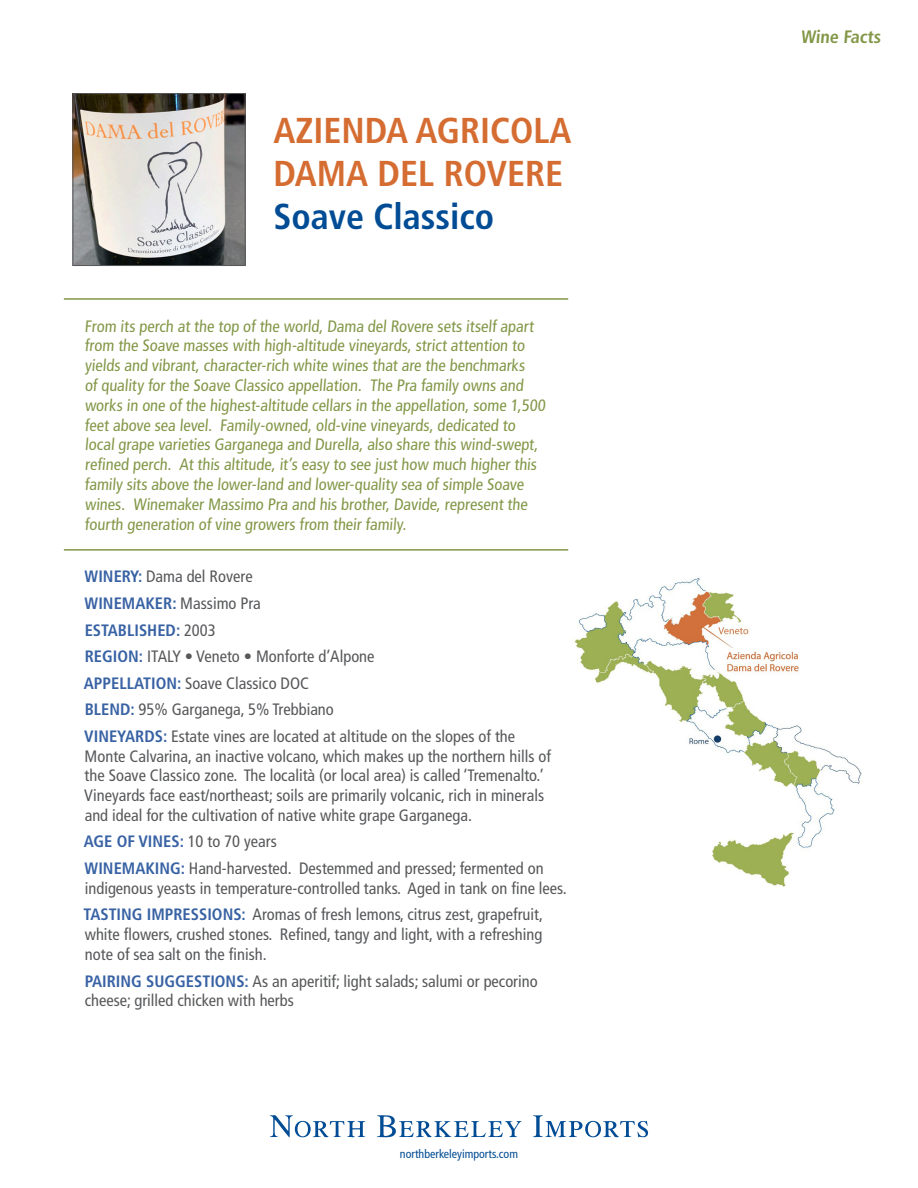
<style>
.page{position:relative;width:918px;height:1188px;background:#fff}
.page>*{position:absolute;margin:0;border:0;box-sizing:border-box;transform-origin:0 0}
.t1{font:700 condensed 36px "Frutiger LT Std";color:#d56d32}
.t2{font:700 condensed 36px "Frutiger LT Std";color:#014c95}
.t3{font:700 condensed 18px "Frutiger LT Std";color:#829747}
.info{font:condensed 16.5px/19.8px "Frutiger LT Std";color:#57585a}
.t4{font:condensed 16.5px/19.8px "Frutiger LT Std";color:#829747}
.info-2{font:700 condensed 16.5px "Frutiger LT Std";color:#3862a4}
.t5{font:condensed 12px "Frutiger LT Std";color:#014c95}
.s1{font-weight:700;color:#3862a4}
.s2{font-weight:400;color:#57585a}
</style>
<div class="page">
<img style="left:574px;top:578px;width:288px;height:309px">
<hr style="left:64px;top:298px;width:504px;height:2px;background:#829747">
<hr style="left:64px;top:549px;width:504px;height:2px;background:#829747">
<svg style="left:270px;top:1115px;width:96px;height:23px"></svg>
<svg style="left:377px;top:1115px;width:145px;height:23px"></svg>
<svg style="left:533px;top:1115px;width:116px;height:23px"></svg>
<img style="left:75px;top:95px;width:168px;height:169px">
<div style="left:73px;top:93px;width:172px;height:173px;border:1px solid #57585a"></div>
<p class="t1" style="left:274px;top:109px;width:299px">AZIENDA AGRICOLA</p>
<p class="t1" style="left:274px;top:152px;width:291px">DAMA DEL ROVERE</p>
<p class="t2" style="left:274px;top:195px;width:222px">Soave Classico</p>
<p class="t4" style="left:85px;top:316px;width:464px">From its perch at the top of the world, Dama del Rovere sets itself apart from the Soave masses with high-altitude vineyards, strict attention to yields and vibrant, character-rich white wines that are the benchmarks<br>of quality for the Soave Classico appellation. The Pra family owns and works in one of the highest-altitude cellars in the appellation, some 1,500 feet above sea level. Family-owned, old-vine vineyards, dedicated to local grape varieties Garganega and Durella, also share this wind-swept, refined perch. At this altitude, it’s easy to see just how much higher this family sits above the lower-land and lower-quality sea of simple Soave wines. Winemaker Massimo Pra and his brother, Davide, represent the fourth generation of vine growers from their family.</p>
<p class="info" style="left:85px;top:567px;width:170px"><span class="s1">WINERY:</span> Dama del Rovere</p>
<p class="info-2" style="left:85px;top:593px;width:178px">WINEMAKER: <span class="s2">Massimo Pra</span></p>
<p class="info-2" style="left:85px;top:620px;width:132px">ESTABLISHED: <span class="s2">2003</span></p>
<p class="info" style="left:85px;top:647px;width:291px"><span class="s1">REGION:</span> ITALY • Veneto • Monforte d’Alpone</p>
<p class="info" style="left:84px;top:673px;width:227px"><span class="s1">APPELLATION:</span> Soave Classico DOC</p>
<p class="info" style="left:85px;top:700px;width:251px"><span class="s1">BLEND:</span> 95% Garganega, 5% Trebbiano</p>
<p class="info" style="left:84px;top:726px;width:468px"><span class="s1">VINEYARDS:</span> Estate vines are located at altitude on the slopes of the Monte Calvarina, an inactive volcano, which makes up the northern hills of the Soave Classico zone. The località (or local area) is called ‘Tremenalto.’ Vineyards face east/northeast; soils are primarily volcanic, rich in minerals and ideal for the cultivation of native white grape Garganega.</p>
<p class="info-2" style="left:84px;top:832px;width:194px">AGE OF VINES: <span class="s2">10 to 70 years</span></p>
<p class="info" style="left:85px;top:859px;width:484px"><span class="s1">WINEMAKING:</span> Hand-harvested. Destemmed and pressed; fermented on indigenous yeasts in temperature-controlled tanks. Aged in tank on fine lees.</p>
<p class="info" style="left:84px;top:905px;width:461px;text-align:justify"><span class="s1">TASTING IMPRESSIONS:</span> Aromas of fresh lemons, citrus zest, grapefruit, white flowers, crushed stones. Refined, tangy and light, with a refreshing note of sea salt on the finish.</p>
<p class="info" style="left:85px;top:971px;width:455px"><span class="s1">PAIRING SUGGESTIONS:</span> As an aperitif; light salads; salumi or pecorino cheese; grilled chicken with herbs</p>
<p class="t5" style="left:400px;top:1147px;width:120px">northberkeleyimports.com</p>
<p class="t3" style="left:801px;top:26px;width:83px">Wine Facts</p>
</div>
